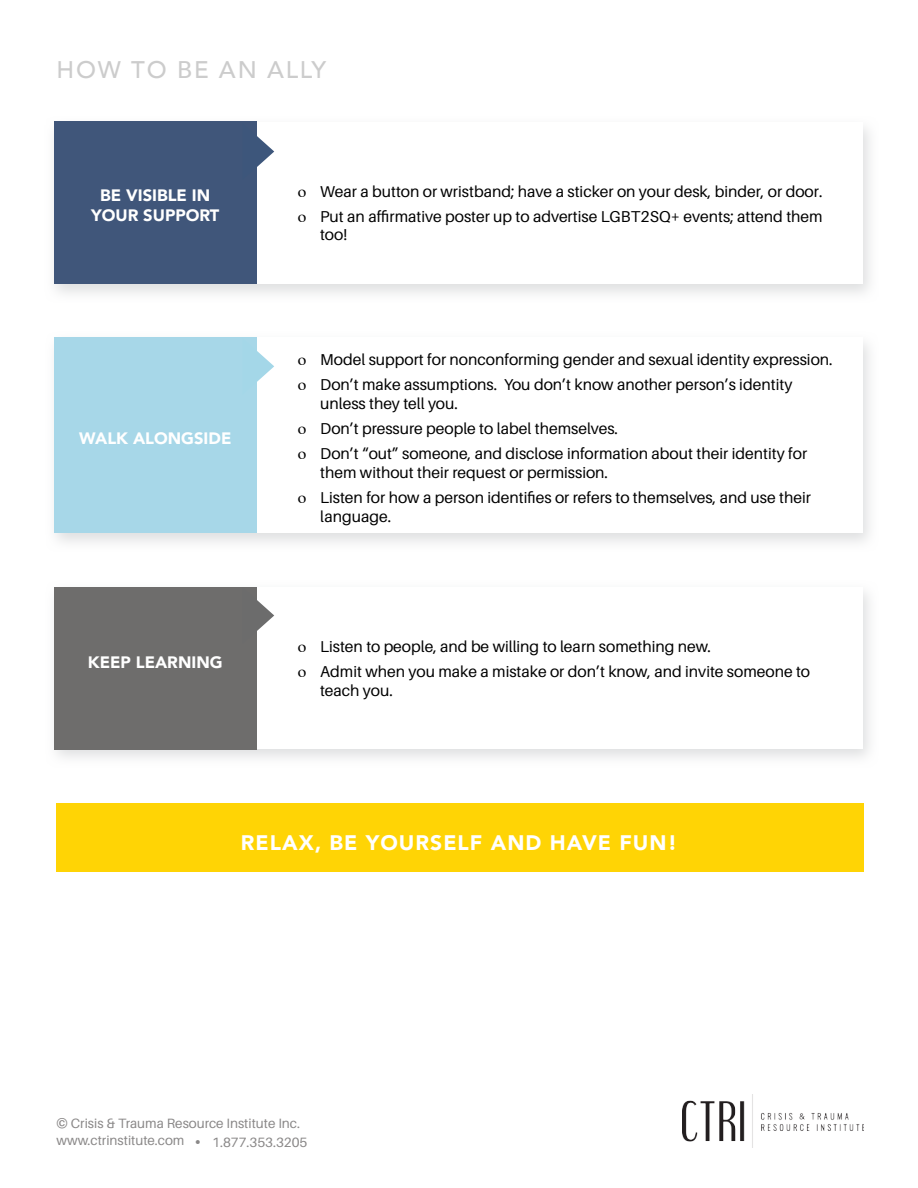
<style>
.page{position:relative;width:918px;height:1188px;background:#fff}
.page>*{position:absolute;margin:0;border:0;box-sizing:border-box;transform-origin:0 0}
.t1{font:500 24px "Avenir";letter-spacing:.075em;color:#ccc}
.t2{font:900 21px "Avenir";letter-spacing:.05em;color:#fff}
.t3{font:900 16.5px/19.8px "Avenir";color:#fff;text-align:center}
.t4{font:15.75px/24.9px "Aileron";color:#000}
.t5{font:13.5px/16.2px "Aileron";color:#8a8888}
</style>
<div class="page">
<div style="left:57px;top:803px;width:807px;height:69px;background:#ffd405"></div>
<svg style="left:54px;top:337px;width:816px;height:206px;fill:#ebecec"></svg>
<div style="left:54px;top:338px;width:809px;height:195px;background:#fff"></div>
<div style="left:54px;top:338px;width:202px;height:195px;background:#a7d7e8"></div>
<svg style="left:256px;top:338px;width:18px;height:57px"></svg>
<img style="left:683px;top:1095px;width:181px;height:53px">
<svg style="left:55px;top:121px;width:815px;height:173px;fill:#ebebec"></svg>
<div style="left:54px;top:122px;width:809px;height:162px;background:#fff"></div>
<div style="left:54px;top:121px;width:202px;height:163px;background:#40567a"></div>
<svg style="left:256px;top:123px;width:18px;height:57px"></svg>
<svg style="left:54px;top:592px;width:816px;height:166px;fill:#eaebec"></svg>
<div style="left:54px;top:587px;width:809px;height:162px;background:#fff"></div>
<div style="left:54px;top:587px;width:202px;height:162px;background:#6e6d6c"></div>
<svg style="left:256px;top:587px;width:18px;height:57px"></svg>
<h1 class="t1" style="left:57px;top:56px;width:271px">HOW TO BE AN ALLY</h1>
<p class="t3" style="left:91px;top:186px;width:130px">BE VISIBLE IN<br>YOUR SUPPORT</p>
<p class="t3" style="left:79px;top:429px;width:154px">WALK ALONGSIDE</p>
<p class="t3" style="left:88px;top:653px;width:136px">KEEP LEARNING</p>
<p class="t4" style="left:320px;top:180px;width:504px">Wear a button or wristband; have a sticker on your desk, binder, or door.<br>Put an affirmative poster up to advertise LGBT2SQ+ events; attend them</p>
<p class="t4" style="left:320px;top:224px;width:28px">too!</p>
<p class="t4" style="left:320px;top:348px;width:514px">Model support for nonconforming gender and sexual identity expression.<br>Don’t make assumptions. You don’t know another person’s identity</p>
<p class="t4" style="left:320px;top:392px;width:489px">unless they tell you.<br>Don’t pressure people to label themselves.<br>Don’t “out” someone, and disclose information about their identity for</p>
<p class="t4" style="left:320px;top:461px;width:492px">them without their request or permission.<br>Listen for how a person identifies or refers to themselves, and use their</p>
<p class="t4" style="left:320px;top:505px;width:73px">language.</p>
<p class="t4" style="left:320px;top:635px;width:491px">Listen to people, and be willing to learn something new.<br>Admit when you make a mistake or don’t know, and invite someone to</p>
<p class="t4" style="left:320px;top:679px;width:74px">teach you.</p>
<h2 class="t2" style="left:241px;top:834px;width:438px">RELAX, BE YOURSELF AND HAVE FUN!</h2>
<p class="t5" style="left:57px;top:1116px;width:252px">© Crisis &amp; Trauma Resource Institute Inc. www.ctrinstitute.com • 1.877.353.3205</p>
</div>
